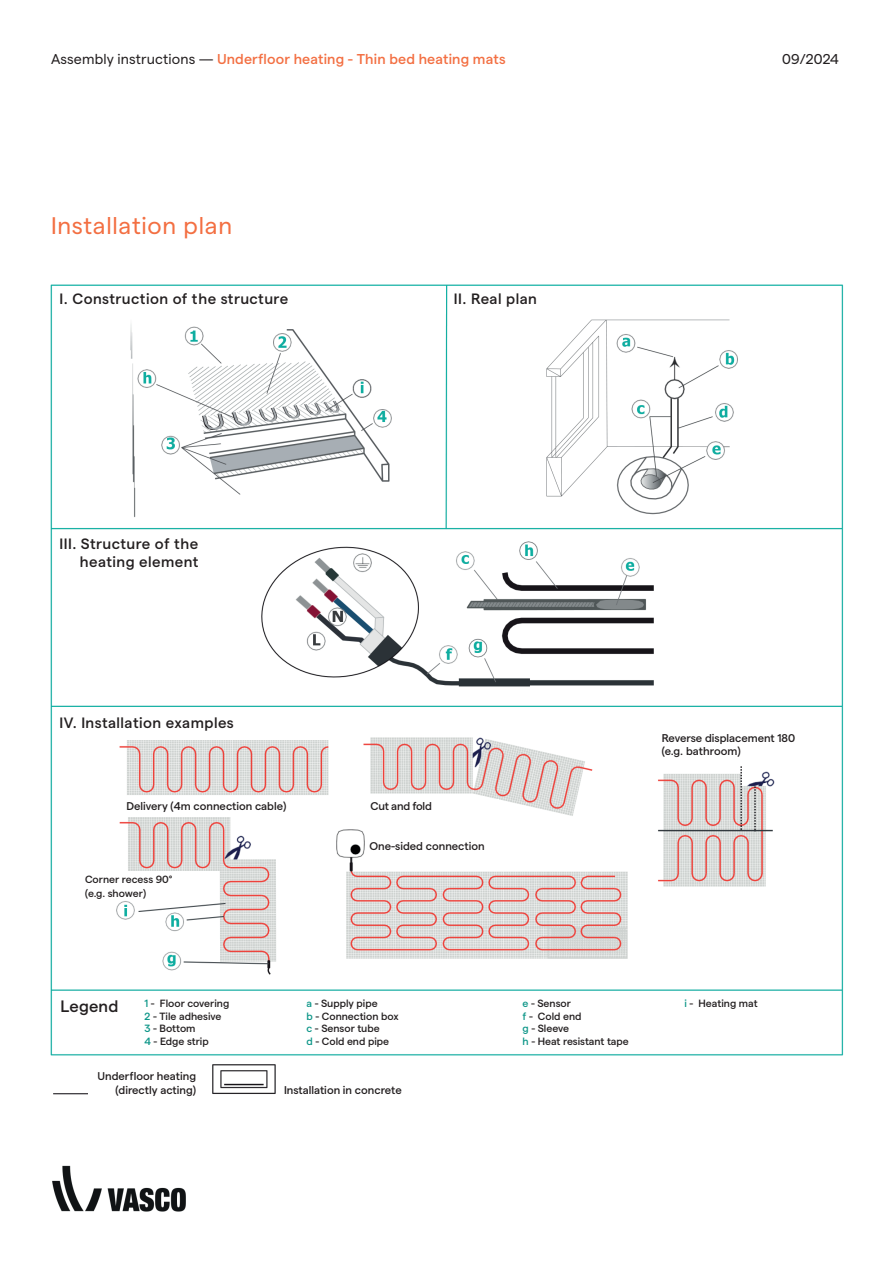
<style>
.page{position:relative;width:893px;height:1263px;background:#fff}
.page>*{position:absolute;margin:0;border:0;box-sizing:border-box;transform-origin:0 0}
.t1{font:24px "Matter";letter-spacing:.03em;color:#f36f42}
.t2{font:500 16.5px "Matter";letter-spacing:.01em;color:#231f20}
.t3{font:500 15px/18px "Matter";letter-spacing:.03em;color:#231f20;text-align:right}
.t4{font:500 14.25px "Matter";letter-spacing:.01em;color:#f36f42}
.t5{font:14.25px "Matter";letter-spacing:.01em;color:#231f20}
.t6{font:500 11.25px/13.5px "Matter";color:#231f20}
.t7{font:500 11.25px "Matter";letter-spacing:-.02em;color:#231f20}
.t8{font:500 10.5px/13.5px "Matter";color:#231f20}
.s1{font-weight:400;color:#231f20}
.s2{color:#0d9688}
</style>
<div class="page">
<img style="left:52px;top:1165px;width:134px;height:47px">
<img style="left:50px;top:284px;width:794px;height:811px">
<div style="left:60px;top:290px;width:271px;height:26px;background:#fff"></div>
<div style="left:60px;top:535px;width:211px;height:46px;background:#fff"></div>
<div style="left:454px;top:290px;width:271px;height:26px;background:#fff"></div>
<div style="left:60px;top:714px;width:271px;height:26px;background:#fff"></div>
<div style="left:662px;top:731px;width:154px;height:34px;background:#fff"></div>
<div style="left:126px;top:799px;width:177px;height:17px;background:#fff"></div>
<div style="left:371px;top:799px;width:128px;height:17px;background:#fff"></div>
<div style="left:369px;top:840px;width:216px;height:17px;background:#fff"></div>
<div style="left:85px;top:874px;width:133px;height:25px;background:#fff"></div>
<div style="left:61px;top:997px;width:73px;height:25px;background:#fff"></div>
<div style="left:145px;top:997px;width:671px;height:52px;background:#fff"></div>
<div style="left:88px;top:1070px;width:108px;height:34px;background:#fff"></div>
<div style="left:284px;top:1084px;width:144px;height:34px;background:#fff"></div>
<h3 class="t4" style="left:51px;top:48px;width:456px"><span class="s1">Assembly instructions —</span> Underfloor heating - Thin bed heating mats</h3>
<h3 class="t5" style="left:782px;top:49px;width:58px">09/2024</h3>
<h1 class="t1" style="left:51px;top:208px;width:183px">Installation plan</h1>
<h3 class="t3" style="left:60px;top:288px;width:230px">I. Construction of the structure</h3>
<h3 class="t3" style="left:60px;top:533px;width:140px">III. Structure of the heating element</h3>
<h3 class="t3" style="left:60px;top:712px;width:176px">IV. Installation examples</h3>
<h3 class="t3" style="left:454px;top:288px;width:85px">II. Real plan</h3>
<p class="t6" style="left:126px;top:798px;width:161px">Delivery (4m connection cable)</p>
<p class="t7" style="left:371px;top:797px;width:63px">Cut and fold</p>
<p class="t6" style="left:369px;top:838px;width:117px">One-sided connection</p>
<p class="t8" style="left:85px;top:872px;width:89px">Corner recess 90° (e.g. shower)</p>
<p class="t6" style="left:662px;top:730px;width:135px">Reverse displacement 180 (e.g. bathroom)</p>
<h2 class="t2" style="left:61px;top:994px;width:59px">Legend</h2>
<p class="t8" style="left:145px;top:996px;width:86px"><span class="s2">1</span> - Floor covering</p>
<p class="t8" style="left:307px;top:996px;width:73px"><span class="s2">a</span> - Supply pipe</p>
<p class="t8" style="left:523px;top:996px;width:50px"><span class="s2">e</span> - Sensor</p>
<p class="t8" style="left:685px;top:996px;width:75px"><span class="s2">i</span> - Heating mat</p>
<p class="t8" style="left:145px;top:1008px;width:78px"><span class="s2">2</span> - Tile adhesive</p>
<p class="t8" style="left:307px;top:1008px;width:93px"><span class="s2">b</span> - Connection box</p>
<p class="t8" style="left:523px;top:1008px;width:60px"><span class="s2">f</span> - Cold end</p>
<p class="t8" style="left:145px;top:1021px;width:53px"><span class="s2">3</span> - Bottom</p>
<p class="t8" style="left:307px;top:1021px;width:75px"><span class="s2">c</span> - Sensor tube</p>
<p class="t8" style="left:523px;top:1021px;width:48px"><span class="s2">g</span> - Sleeve</p>
<p class="t8" style="left:145px;top:1033px;width:66px"><span class="s2">4</span> - Edge strip</p>
<p class="t8" style="left:307px;top:1033px;width:84px"><span class="s2">d</span> - Cold end pipe</p>
<p class="t8" style="left:523px;top:1033px;width:108px"><span class="s2">h</span> - Heat resistant tape</p>
<p class="t6" style="left:98px;top:1069px;width:100px;text-align:right">Underfloor heating (directly acting)</p>
<p class="t6" style="left:284px;top:1082px;width:119px">Installation in concrete</p>
</div>
